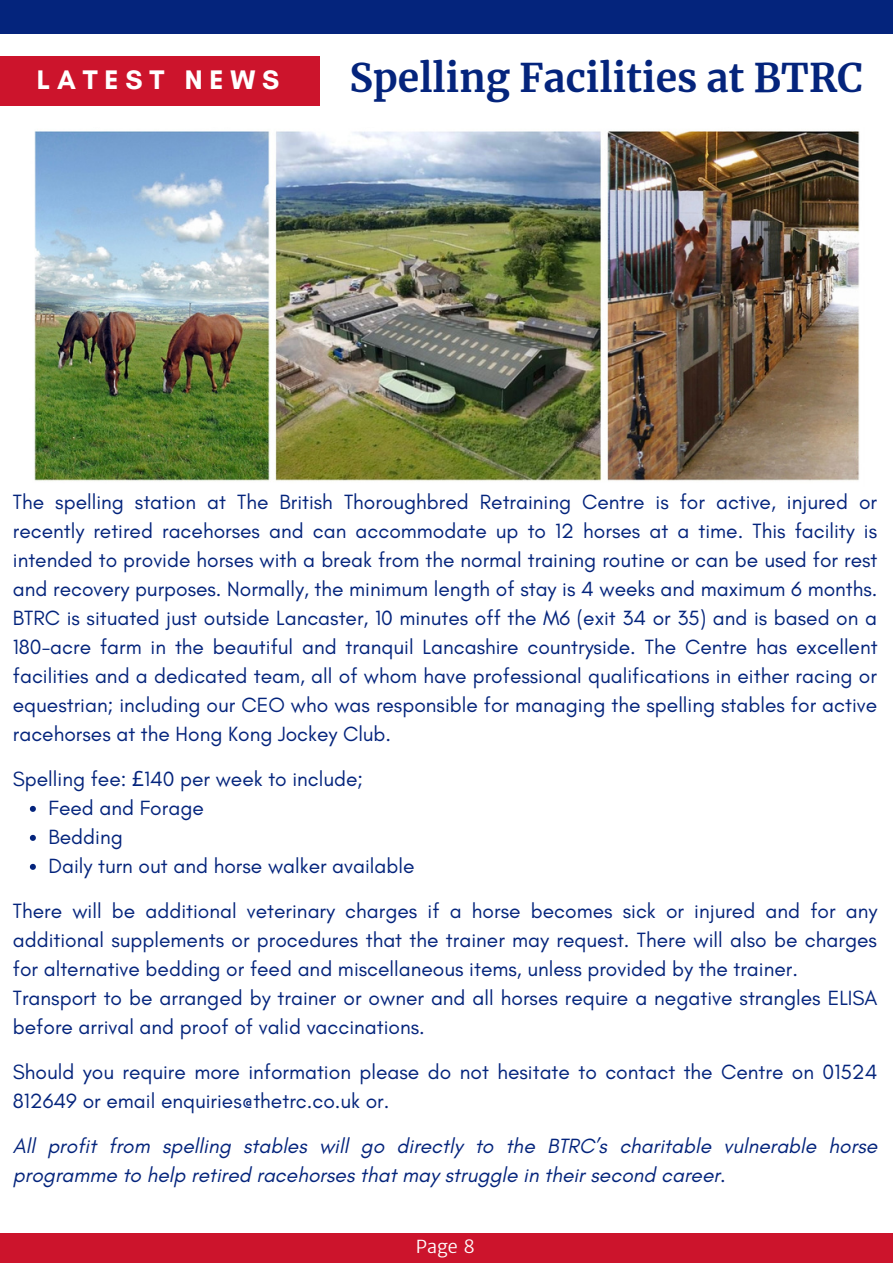
<style>
.page{position:relative;width:893px;height:1264px;background:#fff}
.page>*{position:absolute;margin:0;border:0;box-sizing:border-box;transform-origin:0 0}
.t1{font:700 39px "Merriweather";color:#04247c}
.t2{font:700 27.3px "Glacial Indifference";letter-spacing:.25em;color:#fff}
.t3{font:21px/29px "Glacial Indifference";color:#04247c;text-align:justify}
.t4{font:italic 21px/29px "Glacial Indifference";color:#04247c}
.t5{font:300 18px "Merriweather Sans";color:#fff}
.s1{font-family:"Noto Sans"}
</style>
<div class="page">
<div style="left:0;top:0;width:892px;height:34px;background:#04247c"></div>
<div style="left:0;top:1232px;width:892px;height:30px;background:#cc142c"></div>
<svg style="left:30px;top:805px;width:6px;height:6px"></svg>
<svg style="left:30px;top:834px;width:6px;height:6px"></svg>
<svg style="left:30px;top:863px;width:6px;height:6px"></svg>
<img style="left:34px;top:131px;width:826px;height:350px">
<div style="left:0;top:56px;width:320px;height:49px;background:#cc142c"></div>
<p class="t2" style="left:37px;top:63px;width:244px">LATEST NEWS</p>
<p class="t1" style="left:349px;top:53px;width:514px">Spelling Facilities at BTRC</p>
<p class="t3" style="left:13px;top:487px;width:866px">The spelling station at The British Thoroughbred Retraining Centre is for active, injured or recently retired racehorses and can accommodate up to 12 horses at a time. This facility is intended to provide horses with a break from the normal training routine or can be used for rest and recovery purposes. Normally, the minimum length of stay is 4 weeks and maximum 6 months.</p>
<p class="t3" style="left:13px;top:603px;width:866px">BTRC is situated just outside Lancaster, 10 minutes off the M6 (exit 34 or 35) and is based on a 180-acre farm in the beautiful and tranquil Lancashire countryside. The Centre has excellent facilities and a dedicated team, all of whom have professional qualifications in either racing or equestrian; including our CEO who was responsible for managing the spelling stables for active racehorses at the Hong Kong Jockey Club.</p>
<p class="t3" style="left:13px;top:764px;width:352px">Spelling fee: <span class="s1">£</span>140 per week to include;</p>
<p class="t3" style="left:49px;top:793px;width:157px">Feed and Forage</p>
<p class="t3" style="left:49px;top:822px;width:76px">Bedding</p>
<p class="t3" style="left:49px;top:851px;width:367px">Daily turn out and horse walker available</p>
<p class="t3" style="left:13px;top:896px;width:865px">There will be additional veterinary charges if a horse becomes sick or injured and for any additional supplements or procedures that the trainer may request. There will also be charges for alternative bedding or feed and miscellaneous items, unless provided by the trainer.</p>
<p class="t3" style="left:13px;top:982px;width:866px">Transport to be arranged by trainer or owner and all horses require a negative strangles ELISA before arrival and proof of valid vaccinations.</p>
<p class="t3" style="left:13px;top:1056px;width:866px">Should you require more information please do not hesitate to contact the Centre on 01524<br>812649 or email enquiries@thetrc.co.uk or.</p>
<p class="t4" style="left:13px;top:1130px;width:865px">All profit from spelling stables will go directly to the BTRC’s charitable vulnerable horse programme to help retired racehorses that may struggle in their second career.</p>
<p class="t5" style="left:416px;top:1235px;width:61px">Page 8</p>
</div>
